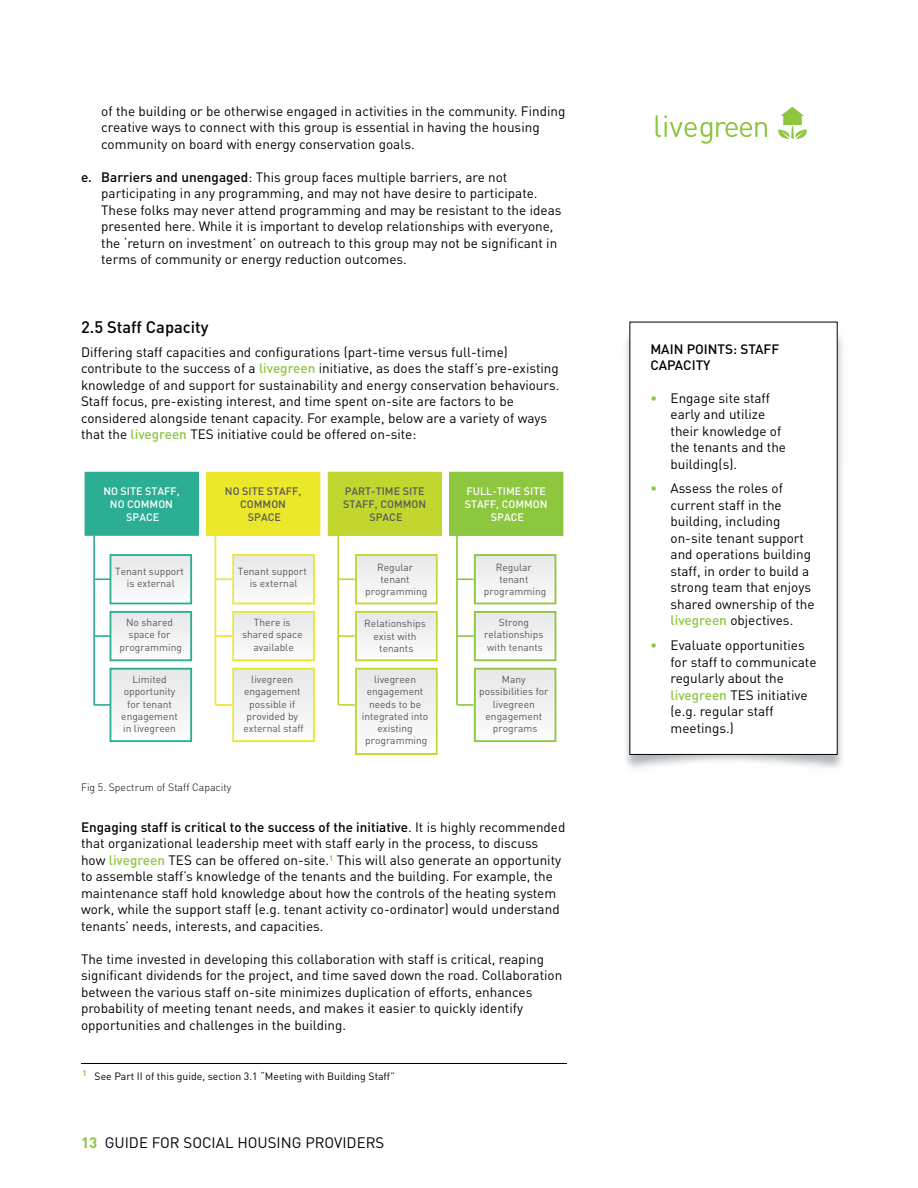
<style>
.page{position:relative;width:918px;height:1188px;background:#fff}
.page>*{position:absolute;margin:0;border:0;box-sizing:border-box;transform-origin:0 0}
.Header_3{font:500 16.5px "DIN";color:#000}
.t1{font:15px "DIN";color:#000}
.Body{font:13.5px/16.5px "DIN";color:#000}
.Bullet_-__Small_lett{font:13.5px/16.5px "DIN";color:#000}
.Bullet_-_Points{font:13.5px/16.5px "DIN";color:#000}
.Footnote_-_Line{font:13.5px/16.5px "DIN";color:#000}
.Table_-_Header{font:500 13.5px/16.5px "DIN";color:#000}
.t2{font:500 10.8px/12.9px "DIN";color:#fff;text-align:center}
.t3{font:500 10.8px/12.9px "DIN";color:#58595b;text-align:center}
.Footnote_-_Line-2{font:10.5px "DIN";color:#000}
.t4{font:300 10.5px "DIN";color:#000}
.t5{font:10.2px/12.3px "DIN";color:#58595b;text-align:center}
.s1{font-weight:500}
.s2{font-weight:500;color:#8dc63f}
.s3{font-weight:700;color:#8dc63f}
</style>
<div class="page">
<svg style="left:656px;top:115px;width:111px;height:29px"></svg>
<svg style="left:778px;top:107px;width:29px;height:32px"></svg>
<hr style="left:81px;top:1063px;width:486px;height:1px;background:#000">
<div style="left:84px;top:471px;width:115px;height:65px;background:#2cae94"></div>
<div style="left:207px;top:472px;width:113px;height:63px;background:#ebe72a"></div>
<div style="left:206px;top:472px;width:114px;height:64px;border:1px solid #ebe72a"></div>
<div style="left:328px;top:472px;width:113px;height:63px;background:#c1d72f"></div>
<div style="left:328px;top:472px;width:114px;height:64px;border:1px solid #c1d72f"></div>
<div style="left:450px;top:472px;width:113px;height:63px;background:#8dc63f"></div>
<div style="left:449px;top:472px;width:114px;height:64px;border:1px solid #8dc63f"></div>
<hr style="left:93px;top:535px;width:2px;height:170px;background:#2cae94">
<hr style="left:215px;top:535px;width:1px;height:170px;background:#ebe72a">
<svg style="left:94px;top:553px;width:99px;height:190px"></svg>
<svg style="left:216px;top:553px;width:99px;height:190px"></svg>
<hr style="left:337px;top:535px;width:2px;height:170px;background:#c1d72f">
<svg style="left:338px;top:554px;width:100px;height:201px"></svg>
<hr style="left:456px;top:535px;width:2px;height:170px;background:#8dc63f">
<svg style="left:457px;top:553px;width:100px;height:190px"></svg>
<div style="left:622px;top:330px;width:224px;height:442px;background:#949ca1;opacity:.75"></div>
<div style="left:630px;top:322px;width:207px;height:432px;background:#fff"></div>
<p class="Footnote_-_Line" style="left:101px;top:103px;width:466px">of the building or be otherwise engaged in activities in the community. Finding creative ways to connect with this group is essential in having the housing community on board with energy conservation goals.</p>
<p class="Bullet_-__Small_lett" style="left:101px;top:168px;width:462px;text-indent:-20px"><span class="s1">e. Barriers and unengaged</span>: This group faces multiple barriers, are not participating in any programming, and may not have desire to participate.<br>These folks may never attend programming and may be resistant to the ideas presented here. While it is important to develop relationships with everyone, the ‘return on investment’ on outreach to this group may not be significant in terms of community or energy reduction outcomes.</p>
<p class="Header_3" style="left:81px;top:316px;width:129px">2.5 Staff Capacity</p>
<p class="Body" style="left:81px;top:344px;width:480px">Differing staff capacities and configurations (part-time versus full-time) contribute to the success of a <span class="s2">livegreen</span> initiative, as does the staff’s pre-existing knowledge of and support for sustainability and energy conservation behaviours.<br>Staff focus, pre-existing interest, and time spent on-site are factors to be considered alongside tenant capacity. For example, below are a variety of ways that the <span class="s2">livegreen</span> TES initiative could be offered on-site:</p>
<p class="t2" style="left:103px;top:485px;width:78px">NO SITE STAFF,<br>NO COMMON<br>SPACE</p>
<p class="t3" style="left:225px;top:485px;width:78px">NO SITE STAFF,<br>COMMON<br>SPACE</p>
<p class="t3" style="left:343px;top:485px;width:84px">PART-TIME SITE<br>STAFF, COMMON<br>SPACE</p>
<p class="t2" style="left:465px;top:485px;width:84px">FULL-TIME SITE<br>STAFF, COMMON<br>SPACE</p>
<p class="t5" style="left:115px;top:565px;width:70px">Tenant support is external</p>
<p class="t5" style="left:120px;top:616px;width:64px">No shared space for programming</p>
<p class="t5" style="left:121px;top:673px;width:58px">Limited opportunity for tenant engagement in livegreen</p>
<p class="t5" style="left:238px;top:565px;width:70px">Tenant support is external</p>
<p class="t5" style="left:242px;top:616px;width:62px">There is shared space available</p>
<p class="t5" style="left:243px;top:673px;width:62px">livegreen engagement possible if provided by external staff</p>
<p class="t4" style="left:81px;top:781px;width:152px">Fig 5. Spectrum of Staff Capacity</p>
<p class="t5" style="left:365px;top:561px;width:64px">Regular tenant programming</p>
<p class="t5" style="left:364px;top:617px;width:63px">Relationships exist with tenants</p>
<p class="t5" style="left:362px;top:673px;width:68px">livegreen engagement needs to be integrated into existing programming</p>
<p class="t5" style="left:484px;top:560px;width:64px">Regular tenant programming</p>
<p class="t5" style="left:484px;top:616px;width:61px">Strong relationships with tenants</p>
<p class="t5" style="left:479px;top:673px;width:71px">Many possibilities for livegreen engagement programs</p>
<p class="Body" style="left:81px;top:818px;width:486px"><span class="s1">Engaging staff is critical to the success of the initiative</span>. It is highly recommended that organizational leadership meet with staff early in the process, to discuss how <span class="s2">livegreen</span> TES can be offered on-site.<sup>1</sup> This will also generate an opportunity to assemble staff’s knowledge of the tenants and the building. For example, the maintenance staff hold knowledge about how the controls of the heating system work, while the support staff (e.g. tenant activity co-ordinator) would understand tenants’ needs, interests, and capacities.</p>
<p class="Body" style="left:81px;top:950px;width:483px">The time invested in developing this collaboration with staff is critical, reaping significant dividends for the project, and time saved down the road. Collaboration between the various staff on-site minimizes duplication of efforts, enhances probability of meeting tenant needs, and makes it easier to quickly identify opportunities and challenges in the building.</p>
<p class="Footnote_-_Line-2" style="left:82px;top:1070px;width:314px"><sup>1</sup> See Part II of this guide, section 3.1 “Meeting with Building Staff”</p>
<p class="t1" style="left:81px;top:1134px;width:305px"><span class="s3">13</span> GUIDE FOR SOCIAL HOUSING PROVIDERS</p>
<p class="Table_-_Header" style="left:650px;top:340px;width:131px">MAIN POINTS: STAFF<br>CAPACITY</p>
<p class="Bullet_-_Points" style="left:671px;top:390px;width:117px;text-indent:-20px"><span class="s3">•</span> Engage site staff early and utilize their knowledge of the tenants and the building(s).</p>
<p class="Bullet_-_Points" style="left:671px;top:480px;width:146px;text-indent:-20px"><span class="s3">•</span> Assess the roles of current staff in the building, including on-site tenant support and operations building staff, in order to build a strong team that enjoys shared ownership of the <span class="s2">livegreen</span> objectives.</p>
<p class="Bullet_-_Points" style="left:671px;top:637px;width:147px;text-indent:-20px"><span class="s3">•</span> Evaluate opportunities for staff to communicate regularly about the <span class="s2">livegreen</span> TES initiative (e.g. regular staff meetings.)</p>
</div>
